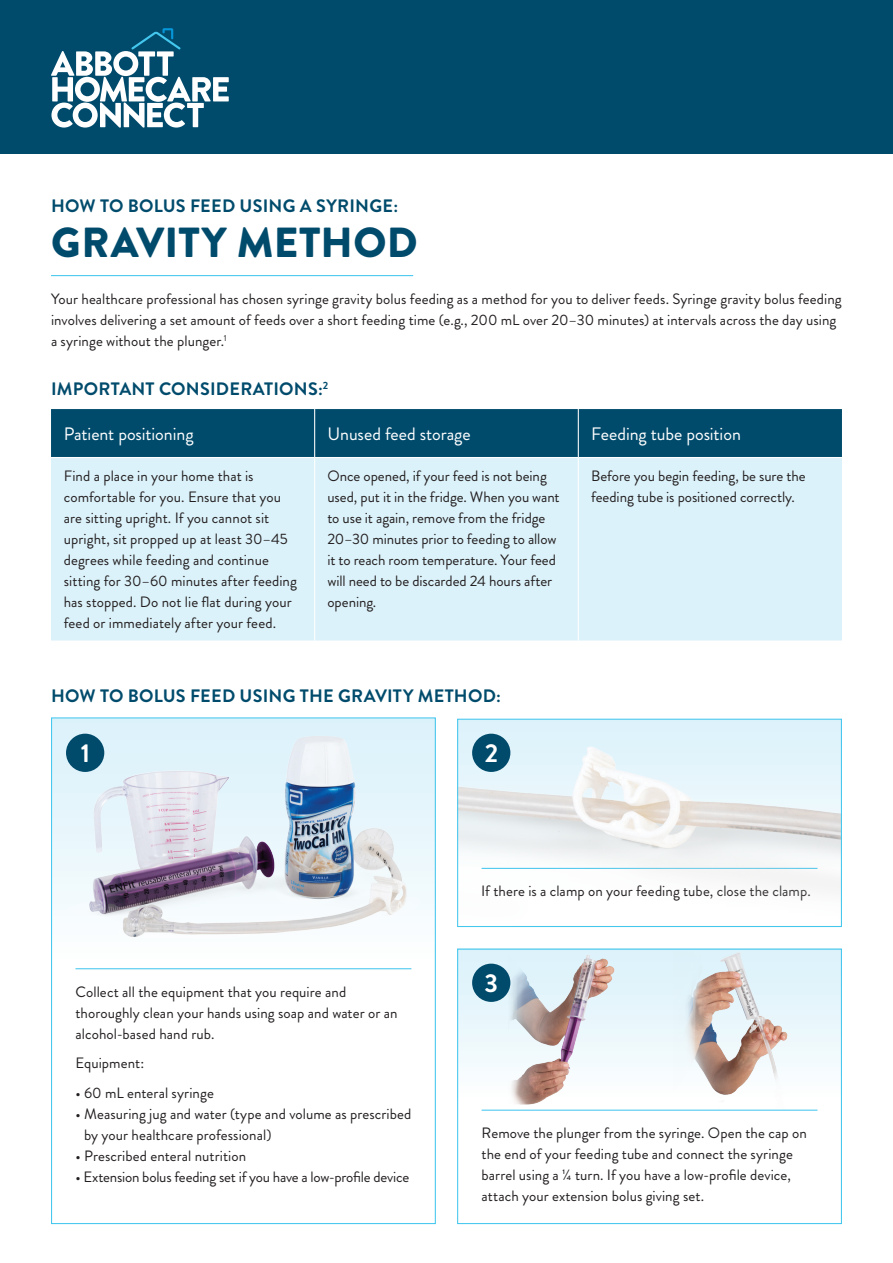
<style>
.page{position:relative;width:893px;height:1263px;background:#fff}
.page>*{position:absolute;margin:0;border:0;box-sizing:border-box;transform-origin:0 0}
.t1{font:900 42px "Brandon Grotesque";letter-spacing:.01em;color:#004b6c}
.t2{font:700 25.8px "Brandon Grotesque";color:#fff}
.t3{font:700 18px "Brandon Grotesque";letter-spacing:.015em;color:#004b6c}
.t4{font:18px "Brandon Grotesque";letter-spacing:-.005em;color:#fff}
.t5{font:15px/21px "Brandon Grotesque";letter-spacing:.005em;color:#231f20}
.t6{font:15px "Brandon Grotesque";letter-spacing:-.015em;color:#231f20}
</style>
<div class="page">
<div style="left:457px;top:949px;width:385px;height:148px;background:linear-gradient(to bottom,#d8f0f9,#fcfefe)"></div>
<div style="left:0;top:0;width:893px;height:153px;background:#004b6c"></div>
<svg style="left:51px;top:28px;width:178px;height:100px"></svg>
<hr style="left:51px;top:275px;width:362px;height:1px;background:#44c7ee">
<div style="left:51px;top:409px;width:791px;height:48px;background:#004b6c"></div>
<div style="left:51px;top:458px;width:791px;height:182px;background:#dcf2fa"></div>
<hr style="left:314px;top:409px;width:1px;height:48px;background:#fff">
<hr style="left:578px;top:409px;width:1px;height:48px;background:#fff">
<hr style="left:314px;top:458px;width:1px;height:182px;background:#fff">
<hr style="left:578px;top:458px;width:1px;height:182px;background:#fff">
<hr style="left:75px;top:968px;width:336px;height:1px;background:#44c7ee">
<img style="left:508px;top:950px;width:130px;height:155px">
<div style="left:472px;top:964px;width:38px;height:38px;background:#004b6c;border-radius:50%"></div>
<img style="left:51px;top:719px;width:383px;height:241px">
<img style="left:673px;top:952px;width:140px;height:145px">
<div style="left:66px;top:734px;width:38px;height:38px;background:#004b6c;border-radius:50%"></div>
<hr style="left:482px;top:1109px;width:335px;height:2px;background:#44c7ee">
<img style="left:457px;top:723px;width:384px;height:227px">
<div style="left:457px;top:719px;width:385px;height:208px;border:1px solid #44c7ee"></div>
<p class="t3" style="left:51px;top:194px;width:349px">HOW TO BOLUS FEED USING A SYRINGE:</p>
<p class="t1" style="left:51px;top:213px;width:368px">GRAVITY METHOD</p>
<p class="t5" style="left:51px;top:289px;width:792px">Your healthcare professional has chosen syringe gravity bolus feeding as a method for you to deliver feeds. Syringe gravity bolus feeding involves delivering a set amount of feeds over a short feeding time (e.g., 200 mL over 20–30 minutes) at intervals across the day using a syringe without the plunger.<sup>1</sup></p>
<p class="t3" style="left:51px;top:377px;width:279px">IMPORTANT CONSIDERATIONS:<sup>2</sup></p>
<p class="t4" style="left:64px;top:421px;width:131px">Patient positioning</p>
<p class="t4" style="left:327px;top:421px;width:145px">Unused feed storage</p>
<p class="t4" style="left:591px;top:421px;width:151px">Feeding tube position</p>
<p class="t5" style="left:64px;top:465px;width:235px">Find a place in your home that is comfortable for you. Ensure that you are sitting upright. If you cannot sit upright, sit propped up at least 30–45 degrees while feeding and continue sitting for 30–60 minutes after feeding has stopped. Do not lie flat during your feed or immediately after your feed.</p>
<p class="t5" style="left:327px;top:465px;width:234px">Once opened, if your feed is not being used, put it in the fridge. When you want to use it again, remove from the fridge 20–30 minutes prior to feeding to allow it to reach room temperature. Your feed will need to be discarded 24 hours after opening.</p>
<p class="t5" style="left:591px;top:465px;width:216px">Before you begin feeding, be sure the feeding tube is positioned correctly.</p>
<p class="t3" style="left:51px;top:683px;width:451px">HOW TO BOLUS FEED USING THE GRAVITY METHOD:</p>
<p class="t2" style="left:81px;top:735px;width:11px">1</p>
<p class="t5" style="left:75px;top:981px;width:272px">Collect all the equipment that you require and</p>
<p class="t5" style="left:75px;top:1002px;width:323px">thoroughly clean your hands using soap and water or an alcohol-based hand rub.</p>
<p class="t5" style="left:75px;top:1053px;width:70px">Equipment:</p>
<p class="t5" style="left:75px;top:1082px;width:140px">• 60 mL enteral syringe</p>
<p class="t5" style="left:84px;top:1103px;width:329px;text-indent:-9px">• Measuring jug and water (type and volume as prescribed by your healthcare professional)</p>
<p class="t5" style="left:75px;top:1145px;width:172px">• Prescribed enteral nutrition</p>
<p class="t6" style="left:75px;top:1166px;width:335px">• Extension bolus feeding set if you have a low-profile device</p>
<p class="t2" style="left:485px;top:735px;width:15px">2</p>
<p class="t5" style="left:481px;top:881px;width:331px">If there is a clamp on your feeding tube, close the clamp.</p>
<p class="t2" style="left:485px;top:965px;width:15px">3</p>
<p class="t5" style="left:482px;top:1123px;width:327px">Remove the plunger from the syringe. Open the cap on the end of your feeding tube and connect the syringe barrel using a ¼ turn. If you have a low-profile device, attach your extension bolus giving set.</p>
</div>
